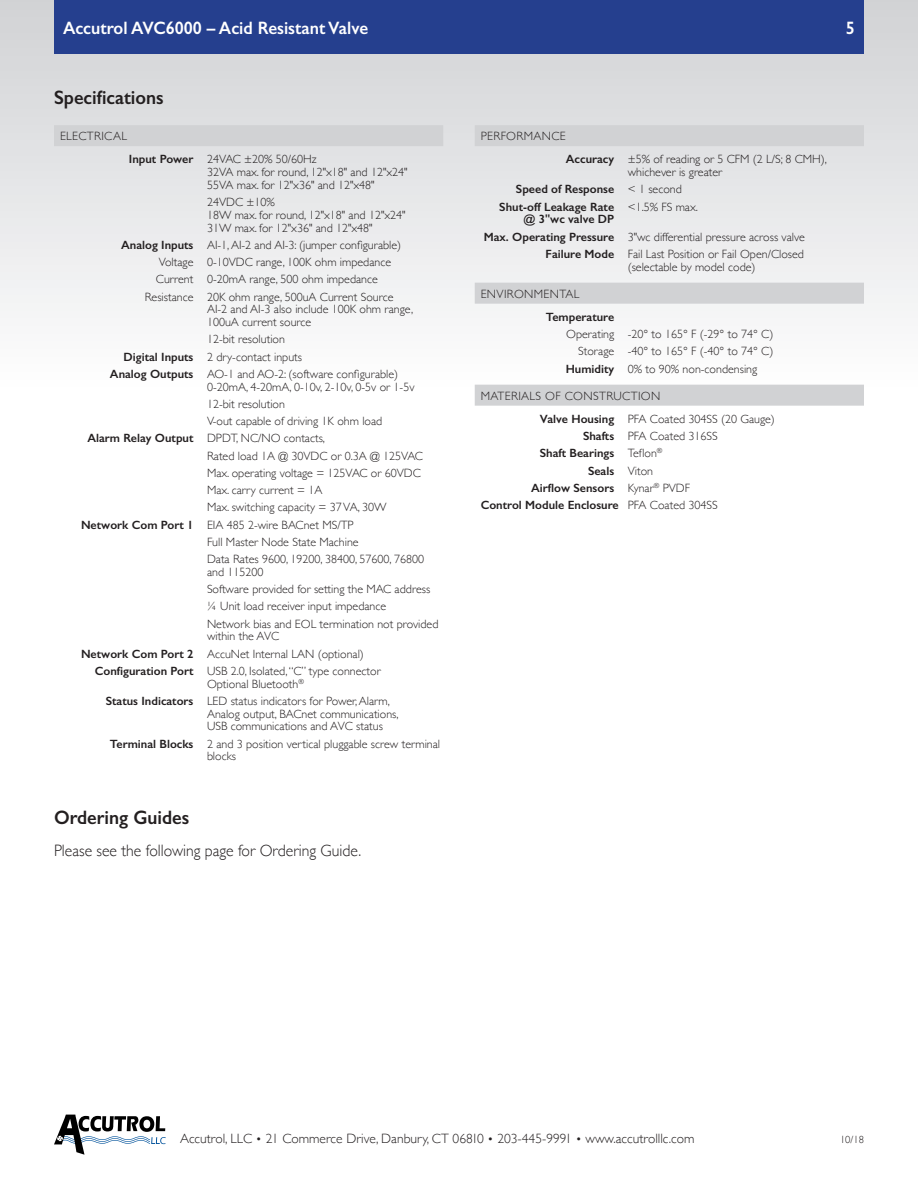
<style>
.page{position:relative;width:918px;height:1188px;background:#fff}
.page>*{position:absolute;margin:0;border:0;box-sizing:border-box;transform-origin:0 0}
.Subhead1{font:600 19.5px "Gill Sans";color:#231f20;scale:.95 1}
.t1{font:600 18px "Gill Sans";color:#fff;scale:.95 1}
.Body_Text{font:300 16.5px "Gill Sans";color:#231f20;scale:.95 1}
.t2{font:300 13.5px "Gill Sans";color:#231f20}
.Spec_Text{font:300 12px/12.8px "Gill Sans";color:#231f20}
.Spec_Text-2{font:600 12px/12.8px "Gill Sans";color:#231f20}
.Spec_Sub{font:300 12px "Gill Sans";letter-spacing:.03em;color:#231f20}
.t3{font:300 10.5px "Gill Sans";color:#231f20}
.s1{font-weight:600}
.s2{font-weight:300}
.s3{font-size:12px}
</style>
<div class="page">
<svg style="left:54px;top:1115px;width:112px;height:40px"></svg>
<div style="left:0;top:0;width:918px;height:390px;background:linear-gradient(to bottom,#d0d2d4,#fdfefe)"></div>
<div style="left:54px;top:0;width:810px;height:54px;background:#253f8e"></div>
<div style="left:54px;top:125px;width:389px;height:21px;background:#d1d2d4"></div>
<div style="left:475px;top:125px;width:389px;height:21px;background:#d1d2d4"></div>
<div style="left:475px;top:283px;width:389px;height:21px;background:#d1d2d4"></div>
<div style="left:475px;top:385px;width:389px;height:21px;background:#d1d2d4"></div>
<h2 class="t1" style="left:63px;top:17px;width:323px">Accutrol AVC6000 – Acid Resistant Valve</h2>
<h2 class="t1" style="left:846px;top:17px;width:11px">5</h2>
<p class="Subhead1" style="left:54px;top:86px;width:117px">Specifications</p>
<p class="Spec_Sub" style="left:60px;top:127px;width:69px">ELECTRICAL</p>
<p class="Spec_Text" style="left:207px;top:153px;width:202px;text-indent:-78px"><span class="s1">Input Power</span> 24VAC ±20% 50/60Hz<br>32VA max. for round, 12"x18" and 12"x24"<br>55VA max. for 12"x36" and 12"x48"</p>
<p class="Spec_Text" style="left:207px;top:195px;width:200px">24VDC ±10%<br>18W max. for round, 12"x18" and 12"x24"<br>31W max. for 12"x36" and 12"x48"</p>
<p class="Spec_Text" style="left:121px;top:238px;width:282px"><span class="s1">Analog Inputs</span> AI-1, AI-2 and AI-3: (jumper configurable)</p>
<p class="Spec_Text" style="left:159px;top:255px;width:234px">Voltage 0-10VDC range, 100K ohm impedance</p>
<p class="Spec_Text" style="left:156px;top:273px;width:223px">Current 0-20mA range, 500 ohm impedance</p>
<p class="Spec_Text" style="left:207px;top:290px;width:208px;text-indent:-62px">Resistance 20K ohm range, 500uA Current Source<br>AI-2 and AI-3 also include 100K ohm range,<br>100uA current source</p>
<p class="Spec_Text" style="left:207px;top:333px;width:79px">12-bit resolution</p>
<p class="Spec_Text" style="left:124px;top:350px;width:180px"><span class="s1">Digital Inputs</span> 2 dry-contact inputs</p>
<p class="Spec_Text" style="left:207px;top:367px;width:209px;text-indent:-97px"><span class="s1">Analog Outputs</span> AO-1 and AO-2: (software configurable)<br>0-20mA, 4-20mA, 0-10v, 2-10v, 0-5v or 1-5v</p>
<p class="Spec_Text" style="left:207px;top:397px;width:79px">12-bit resolution</p>
<p class="Spec_Text" style="left:207px;top:414px;width:177px">V-out capable of driving 1K ohm load</p>
<p class="Spec_Text" style="left:87px;top:432px;width:239px"><span class="s1">Alarm Relay Output</span> DPDT, NC/NO contacts,</p>
<p class="Spec_Text" style="left:207px;top:449px;width:218px">Rated load 1A @ 30VDC or 0.3A @ 125VAC</p>
<p class="Spec_Text" style="left:207px;top:466px;width:215px">Max. operating voltage = 125VAC or 60VDC</p>
<p class="Spec_Text" style="left:207px;top:483px;width:117px">Max. carry current = 1A</p>
<p class="Spec_Text" style="left:207px;top:501px;width:181px">Max. switching capacity = 37 VA, 30W</p>
<p class="Spec_Text" style="left:81px;top:518px;width:274px"><span class="s1">Network Com Port 1</span> EIA 485 2-wire BACnet MS/TP</p>
<p class="Spec_Text" style="left:207px;top:535px;width:153px">Full Master Node State Machine</p>
<p class="Spec_Text" style="left:207px;top:552px;width:219px">Data Rates 9600, 19200, 38400, 57600, 76800 and 115200</p>
<p class="Spec_Text" style="left:207px;top:582px;width:225px">Software provided for setting the MAC address</p>
<p class="Spec_Text" style="left:207px;top:600px;width:181px">¼ Unit load receiver input impedance</p>
<p class="Spec_Text" style="left:207px;top:617px;width:233px">Network bias and EOL termination not provided within the AVC</p>
<p class="Spec_Text" style="left:81px;top:647px;width:284px"><span class="s1">Network Com Port 2</span> AccuNet Internal LAN (optional)</p>
<p class="Spec_Text" style="left:207px;top:664px;width:175px;text-indent:-112px"><span class="s1">Configuration Port</span> USB 2.0, Isolated, “C” type connector<br>Optional Bluetooth<sup>®</sup></p>
<p class="Spec_Text" style="left:207px;top:694px;width:193px;text-indent:-101px"><span class="s1">Status Indicators</span> LED status indicators for Power, Alarm,<br>Analog output, BACnet communications,<br>USB communications and AVC status</p>
<p class="Spec_Text" style="left:207px;top:737px;width:235px;text-indent:-97px"><span class="s1">Terminal Blocks</span> 2 and 3 position vertical pluggable screw terminal blocks</p>
<p class="Subhead1" style="left:54px;top:806px;width:144px">Ordering Guides</p>
<p class="Body_Text" style="left:54px;top:837px;width:325px">Please see the following page for Ordering Guide.</p>
<p class="Spec_Sub" style="left:481px;top:127px;width:87px">PERFORMANCE</p>
<p class="Spec_Text" style="left:628px;top:153px;width:201px;text-indent:-62px"><span class="s1">Accuracy</span> ±5% of reading or 5 CFM (2 L/S; 8 CMH), whichever is greater</p>
<p class="Spec_Text-2" style="left:516px;top:183px;width:167px">Speed of Response <span class="s2">&lt; 1 second</span></p>
<p class="Spec_Text-2" style="left:524px;top:200px;width:176px;text-indent:-24px">Shut-off Leakage Rate <span class="s2">&lt;1.5% FS max. </span>@ 3"wc valve DP</p>
<p class="Spec_Text" style="left:484px;top:230px;width:322px"><span class="s1">Max. Operating Pressure</span> 3"wc differential pressure across valve</p>
<p class="Spec_Text" style="left:628px;top:247px;width:178px;text-indent:-82px"><span class="s1">Failure Mode</span> Fail Last Position or Fail Open/Closed (selectable by model code)</p>
<p class="Spec_Sub" style="left:481px;top:284px;width:100px">ENVIRONMENTAL</p>
<p class="Spec_Text-2" style="left:546px;top:310px;width:70px">Temperature</p>
<p class="Spec_Text" style="left:566px;top:327px;width:209px">Operating -20° to 165° F (-29° to 74° C)</p>
<p class="Spec_Text" style="left:578px;top:345px;width:197px">Storage -40° to 165° F (-40° to 74° C)</p>
<p class="Spec_Text" style="left:566px;top:362px;width:193px"><span class="s1">Humidity</span> 0% to 90% non-condensing</p>
<p class="Spec_Sub" style="left:481px;top:386px;width:181px">MATERIALS OF CONSTRUCTION</p>
<p class="Spec_Text" style="left:540px;top:412px;width:237px"><span class="s1">Valve Housing</span> PFA Coated 304SS (20 Gauge)</p>
<p class="Spec_Text" style="left:583px;top:429px;width:136px"><span class="s1">Shafts</span> PFA Coated 316SS</p>
<p class="Spec_Text-2" style="left:540px;top:447px;width:124px">Shaft Bearings <span class="s2">Teflon</span><sup>®</sup></p>
<p class="Spec_Text-2" style="left:588px;top:464px;width:67px">Seals <span class="s2">Viton</span></p>
<p class="Spec_Text-2" style="left:531px;top:481px;width:160px">Airflow Sensors <span class="s2">Kynar</span><sup>®</sup> <span class="s2">PVDF</span></p>
<p class="Spec_Text-2" style="left:481px;top:499px;width:239px">Control Module Enclosure <span class="s2">PFA Coated 304SS</span></p>
<p class="t2" style="left:180px;top:1128px;width:516px">Accutrol, LLC <span class="s3">•</span> 21 Commerce Drive, Danbury, CT 06810 <span class="s3">•</span> 203-445-9991 <span class="s3">•</span> www.accutrolllc.com</p>
<p class="t3" style="left:840px;top:1132px;width:25px">10/18</p>
</div>
